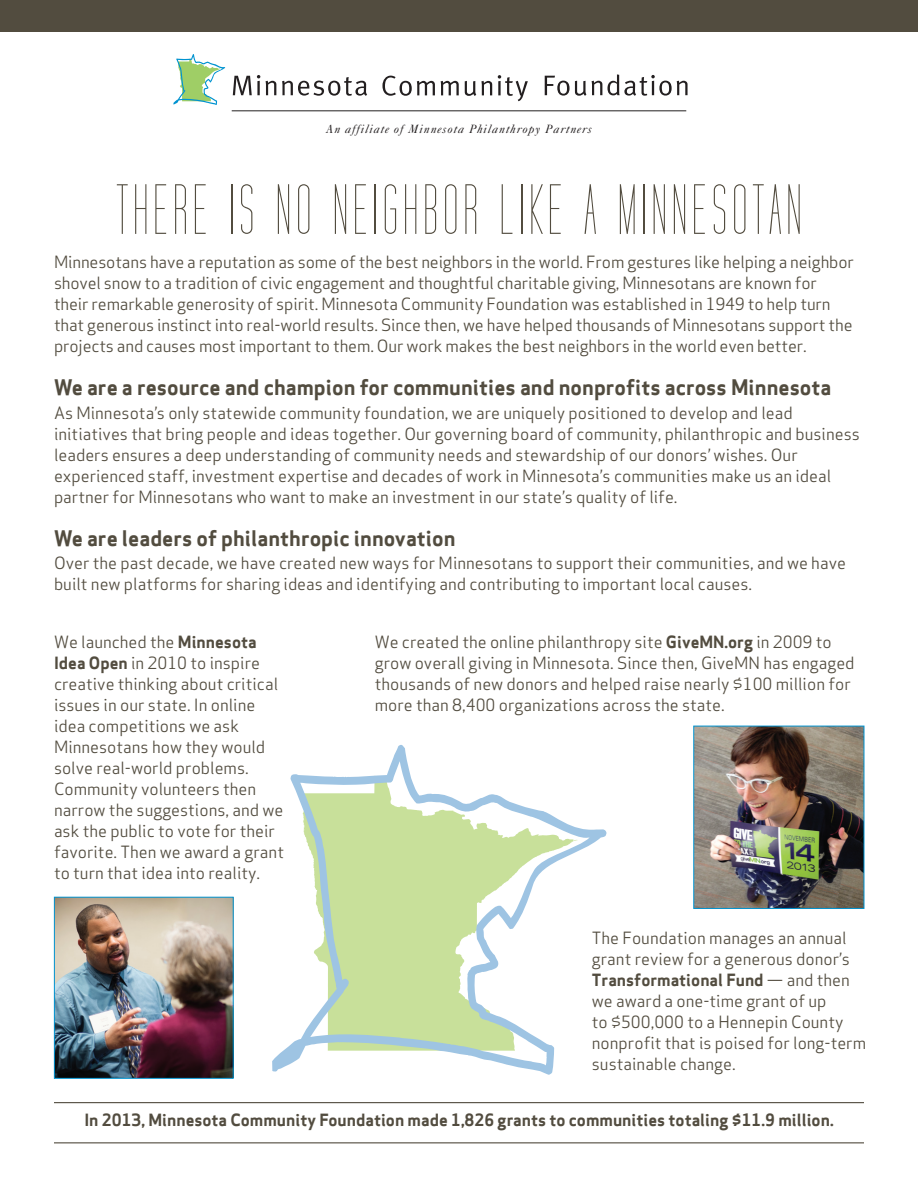
<style>
.page{position:relative;width:918px;height:1188px;background:#fff}
.page>*{position:absolute;margin:0;border:0;box-sizing:border-box;transform-origin:0 0}
.Body{font:72px "Tall Films";letter-spacing:.05em;color:#524c3f}
.Brown_subhead{font:21px "Apex Sans Bold T";color:#524c3f}
.Body-2{font:16.5px/21px "Apex Sans";color:#524c3f}
.t1{font:16.5px "Apex Sans Bold T";color:#524c3f}
.t2{font:italic 12px "Caslon Five Forty";letter-spacing:.08em;color:#231f20}
.s1{font-family:"Apex Sans Bold T"}
</style>
<div class="page">
<svg style="left:272px;top:745px;width:335px;height:330px"></svg>
<svg style="left:233px;top:75px;width:43px;height:20px"></svg>
<svg style="left:282px;top:77px;width:85px;height:19px"></svg>
<svg style="left:382px;top:76px;width:53px;height:20px"></svg>
<svg style="left:441px;top:81px;width:18px;height:14px"></svg>
<svg style="left:465px;top:81px;width:27px;height:15px"></svg>
<svg style="left:498px;top:75px;width:30px;height:26px"></svg>
<svg style="left:545px;top:74px;width:143px;height:22px"></svg>
<svg style="left:173px;top:54px;width:52px;height:51px"></svg>
<hr style="left:232px;top:111px;width:454px;height:1px;background:#231f20">
<img style="left:695px;top:728px;width:167px;height:179px">
<div style="left:693px;top:726px;width:171px;height:183px;border:1px solid #0093d0"></div>
<img style="left:56px;top:899px;width:176px;height:178px">
<div style="left:54px;top:897px;width:180px;height:182px;border:1px solid #0093d0"></div>
<div style="left:0;top:0;width:918px;height:32px;background:#524c3f"></div>
<hr style="left:54px;top:1102px;width:810px;height:1px;background:#524c3f">
<hr style="left:54px;top:1142px;width:810px;height:1px;background:#524c3f">
<p class="t2" style="left:326px;top:122px;width:267px">An affiliate of Minnesota Philanthropy Partners</p>
<p class="Body" style="left:116px;top:176px;width:688px">THERE IS NO NEIGHBOR LIKE A MINNESOTAN</p>
<p class="Body-2" style="left:54px;top:250px;width:801px">Minnesotans have a reputation as some of the best neighbors in the world. From gestures like helping a neighbor shovel snow to a tradition of civic engagement and thoughtful charitable giving, Minnesotans are known for their remarkable generosity of spirit. Minnesota Community Foundation was established in 1949 to help turn that generous instinct into real-world results. Since then, we have helped thousands of Minnesotans support the projects and causes most important to them. Our work makes the best neighbors in the world even better.</p>
<p class="Brown_subhead" style="left:54px;top:374px;width:779px">We are a resource and champion for communities and nonprofits across Minnesota</p>
<p class="Body-2" style="left:54px;top:401px;width:807px">As Minnesota’s only statewide community foundation, we are uniquely positioned to develop and lead initiatives that bring people and ideas together. Our governing board of community, philanthropic and business leaders ensures a deep understanding of community needs and stewardship of our donors’ wishes. Our experienced staff, investment expertise and decades of work in Minnesota’s communities make us an ideal partner for Minnesotans who want to make an investment in our state’s quality of life.</p>
<p class="Brown_subhead" style="left:54px;top:524px;width:403px">We are leaders of philanthropic innovation</p>
<p class="Body-2" style="left:54px;top:551px;width:794px">Over the past decade, we have created new ways for Minnesotans to support their communities, and we have built new platforms for sharing ideas and identifying and contributing to important local causes.</p>
<p class="Body-2" style="left:54px;top:630px;width:232px">We launched the <span class="s1">Minnesota<br>Idea Open</span> in 2010 to inspire creative thinking about critical issues in our state. In online idea competitions we ask<br>Minnesotans how they would solve real-world problems.<br>Community volunteers then narrow the suggestions, and we ask the public to vote for their favorite. Then we award a grant to turn that idea into reality.</p>
<p class="Body-2" style="left:375px;top:630px;width:481px">We created the online philanthropy site <span class="s1">GiveMN.org</span> in 2009 to grow overall giving in Minnesota. Since then, GiveMN has engaged thousands of new donors and helped raise nearly $100 million for more than 8,400 organizations across the state.</p>
<p class="Body-2" style="left:592px;top:926px;width:276px">The Foundation manages an annual grant review for a generous donor’s<br><span class="s1">Transformational Fund</span> — and then we award a one-time grant of up<br>to $500,000 to a Hennepin County nonprofit that is poised for long-term sustainable change.</p>
<p class="t1" style="left:84px;top:1109px;width:751px">In 2013, Minnesota Community Foundation made 1,826 grants to communities totaling $11.9 million.</p>
</div>
